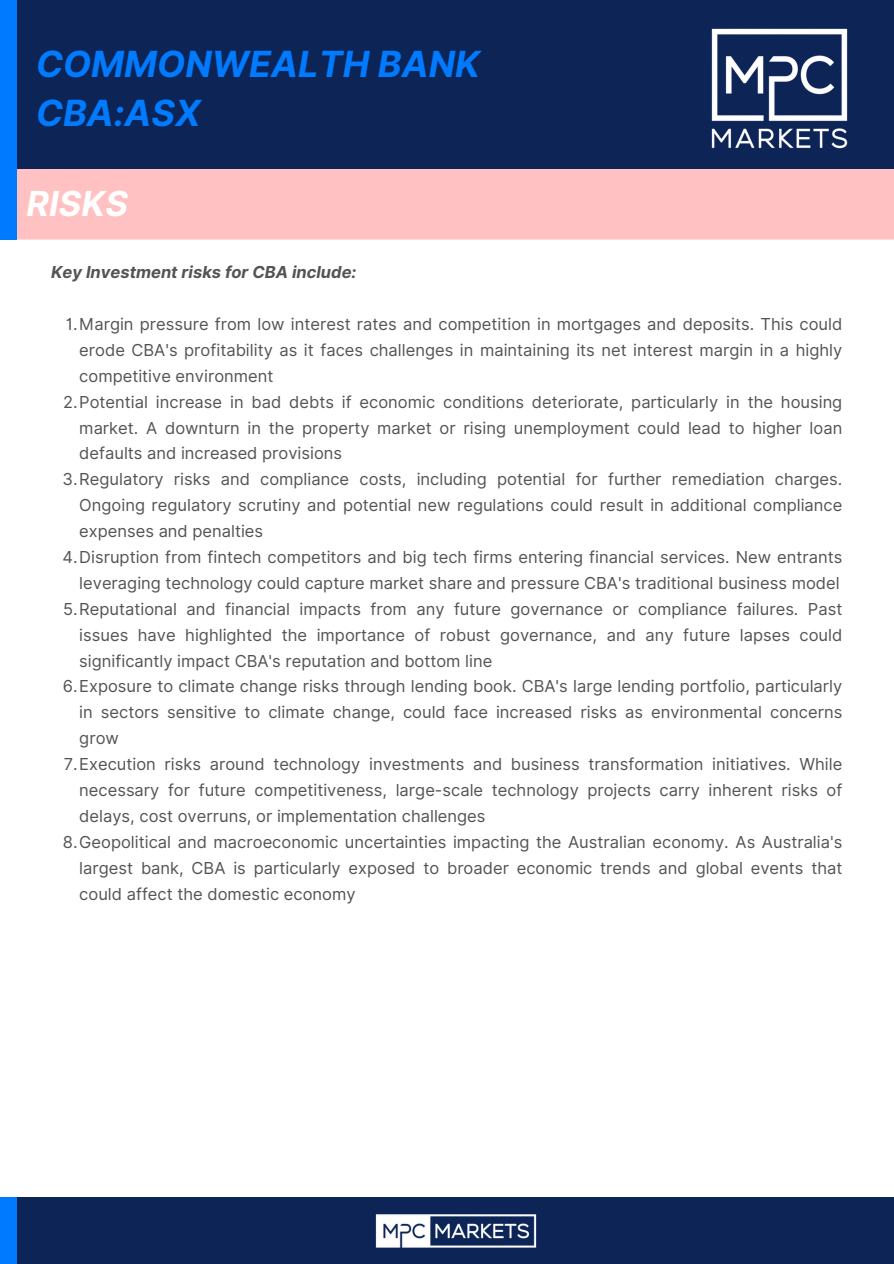
<style>
.page{position:relative;width:894px;height:1264px;background:#fff}
.page>*{position:absolute;margin:0;border:0;box-sizing:border-box;transform-origin:0 0}
.t1{font:italic 700 36px/49.5px "Inter";color:#007bff}
.t2{font:italic 700 34.5px "Inter";color:#fff}
.t3{font:16.5px/25.8px "Inter";color:#545454;text-align:justify}
.t4{font:italic 700 16.5px "Inter";color:#545454}
</style>
<div class="page">
<div style="left:0;top:1197px;width:893px;height:66px;background:#0d2457"></div>
<div style="left:0;top:1197px;width:17px;height:66px;background:#007bff"></div>
<img style="left:375px;top:1214px;width:162px;height:34px">
<div style="left:17px;top:168px;width:876px;height:71px;background:#ffc1c1"></div>
<div style="left:0;top:0;width:893px;height:168px;background:#0d2457"></div>
<div style="left:0;top:0;width:17px;height:239px;background:#007bff"></div>
<img style="left:711px;top:28px;width:137px;height:121px">
<p class="t1" style="left:36px;top:39px;width:445px">COMMONWEALTH BANK<br>CBA:ASX</p>
<h1 class="t2" style="left:26px;top:183px;width:103px">RISKS</h1>
<h1 class="t4" style="left:51px;top:262px;width:306px">Key Investment risks for CBA include:</h1>
<h2 class="t3" style="left:79px;top:311px;width:764px;text-indent:-13px">1.Margin pressure from low interest rates and competition in mortgages and deposits. This could erode CBA's profitability as it faces challenges in maintaining its net interest margin in a highly competitive environment</h2>
<p class="t3" style="left:79px;top:389px;width:764px;text-indent:-16px">2.Potential increase in bad debts if economic conditions deteriorate, particularly in the housing market. A downturn in the property market or rising unemployment could lead to higher loan defaults and increased provisions</p>
<p class="t3" style="left:79px;top:466px;width:764px;text-indent:-17px">3.Regulatory risks and compliance costs, including potential for further remediation charges.<br>Ongoing regulatory scrutiny and potential new regulations could result in additional compliance expenses and penalties</p>
<p class="t3" style="left:62px;top:544px;width:781px;text-align:right">4.Disruption from fintech competitors and big tech firms entering financial services. New entrants leveraging technology could capture market share and pressure CBA's traditional business model</p>
<p class="t3" style="left:79px;top:596px;width:764px;text-indent:-16px">5.Reputational and financial impacts from any future governance or compliance failures. Past issues have highlighted the importance of robust governance, and any future lapses could significantly impact CBA's reputation and bottom line</p>
<p class="t3" style="left:79px;top:673px;width:764px;text-indent:-16px">6.Exposure to climate change risks through lending book. CBA's large lending portfolio, particularly in sectors sensitive to climate change, could face increased risks as environmental concerns grow</p>
<p class="t3" style="left:79px;top:751px;width:764px;text-indent:-16px">7.Execution risks around technology investments and business transformation initiatives. While necessary for future competitiveness, large-scale technology projects carry inherent risks of delays, cost overruns, or implementation challenges</p>
<p class="t3" style="left:79px;top:828px;width:764px;text-indent:-16px">8.Geopolitical and macroeconomic uncertainties impacting the Australian economy. As Australia's largest bank, CBA is particularly exposed to broader economic trends and global events that could affect the domestic economy</p>
</div>
